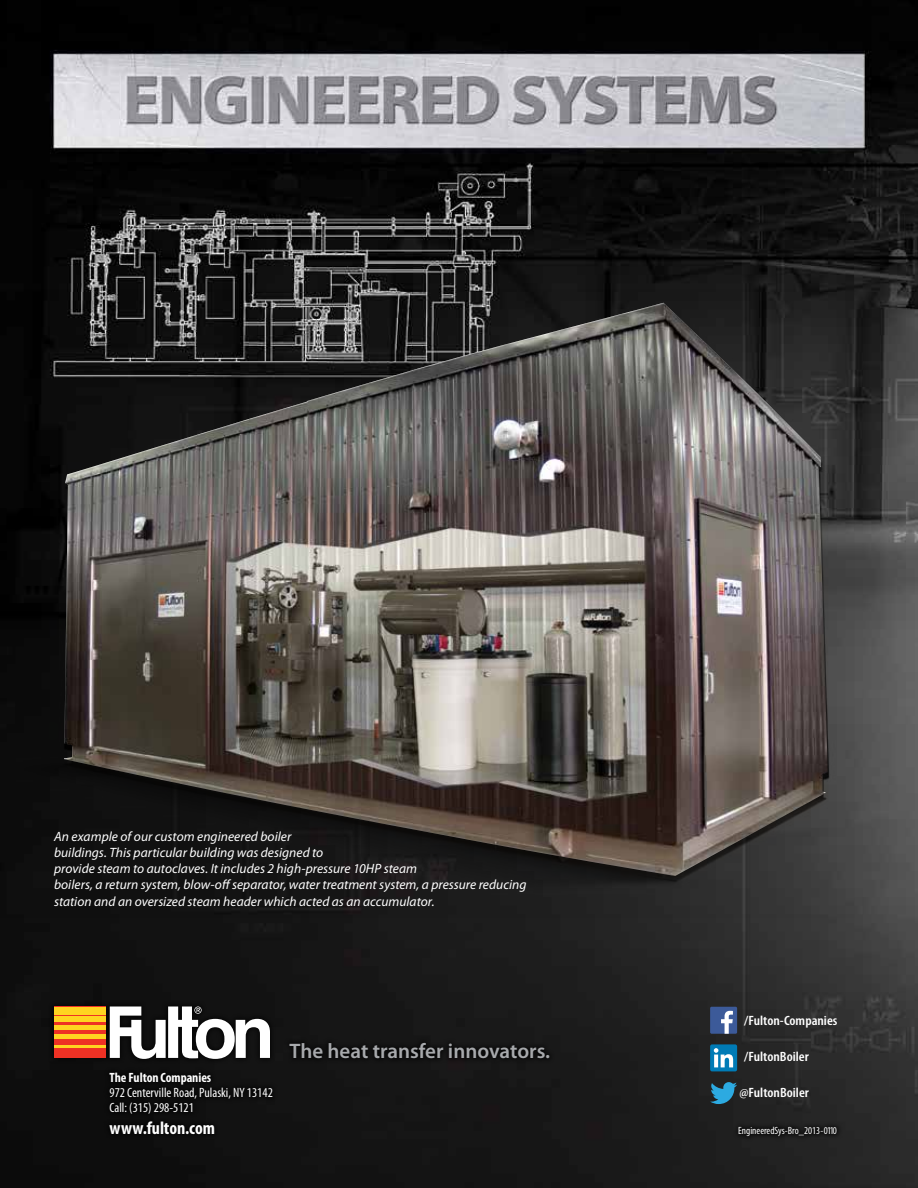
<style>
.page{position:relative;width:918px;height:1188px;background:#fff}
.page>*{position:absolute;margin:0;border:0;box-sizing:border-box;transform-origin:0 0}
.t1{font:600 21px "Myriad Pro";color:#a7a9ac}
.t2{font:700 condensed 18px "Myriad Pro";letter-spacing:-.005em;color:#fff}
.t3{font:italic 13.5px/16.2px "Myriad Pro";color:#fff}
.t4{font:condensed 13.5px/15px "Myriad Pro";color:#fff}
.t5{font:600 condensed 13.5px "Myriad Pro";color:#fff;scale:1.1 1}
.t6{font:700 condensed 13.5px "Myriad Pro";letter-spacing:-.005em;color:#fff}
.t7{font:condensed 10.5px "Myriad Pro";color:#fff}
</style>
<div class="page">
<img style="left:0;top:0;width:918px;height:1188px">
<div style="left:103px;top:1067px;width:175px;height:73px;background:#0c0c0c"></div>
<div style="left:733px;top:1121px;width:110px;height:21px;background:#000;opacity:.75"></div>
<div style="left:48px;top:1000px;width:228px;height:65px;background:#0e0e0e"></div>
<hr style="left:54px;top:1006px;width:52px;height:2px;background:#ee3124">
<div style="left:54px;top:1048px;width:52px;height:10px;background:#ee3124"></div>
<div style="left:54px;top:1039px;width:52px;height:7px;background:#ee3124"></div>
<svg style="left:54px;top:1022px;width:52px;height:4px"></svg>
<hr style="left:54px;top:1015px;width:52px;height:2px;background:#ee3124">
<div style="left:54px;top:1030px;width:52px;height:5px;background:#ee3124"></div>
<div style="left:54px;top:1008px;width:52px;height:7px;background:#ffd420"></div>
<hr style="left:54px;top:1026px;width:52px;height:4px;background:#ffd420">
<hr style="left:54px;top:1035px;width:52px;height:4px;background:#ffd420">
<hr style="left:54px;top:1046px;width:52px;height:2px;background:#ffd420">
<div style="left:54px;top:1017px;width:52px;height:5px;background:#ffd420"></div>
<svg style="left:110px;top:1006px;width:160px;height:53px"></svg>
<div style="left:284px;top:1037px;width:272px;height:27px;background:#101010"></div>
<img style="left:0;top:290px;width:854px;height:627px">
<img style="left:64px;top:303px;width:764px;height:573px">
<div style="left:710px;top:1007px;width:27px;height:27px;background:#3c5a99"></div>
<svg style="left:721px;top:1011px;width:12px;height:23px"></svg>
<div style="left:710px;top:1044px;width:27px;height:27px;background:#007bb6;border-radius:2px"></div>
<svg style="left:714px;top:1048px;width:19px;height:19px"></svg>
<svg style="left:710px;top:1082px;width:27px;height:22px"></svg>
<p class="t3" style="left:54px;top:828px;width:474px">An example of our custom engineered boiler<br>buildings. This particular building was designed to<br>provide steam to autoclaves. It includes 2 high-pressure 10HP steam<br>boilers, a return system, blow-off separator, water treatment system, a pressure reducing station and an oversized steam header which acted as an accumulator.</p>
<p class="t5" style="left:744px;top:1013px;width:86px">/Fulton-Companies</p>
<p class="t5" style="left:744px;top:1049px;width:60px">/FultonBoiler</p>
<p class="t5" style="left:740px;top:1085px;width:65px">@FultonBoiler</p>
<h1 class="t1" style="left:290px;top:1037px;width:262px">The heat transfer innovators.</h1>
<p class="t6" style="left:110px;top:1069px;width:103px">The Fulton Companies</p>
<p class="t4" style="left:110px;top:1085px;width:165px">972 Centerville Road, Pulaski, NY 13142<br>Call: (315) 298-5121</p>
<h2 class="t2" style="left:110px;top:1117px;width:107px">www.fulton.com</h2>
<p class="t7" style="left:738px;top:1124px;width:100px">EngineeredSys-Bro_2013-0110</p>
</div>
